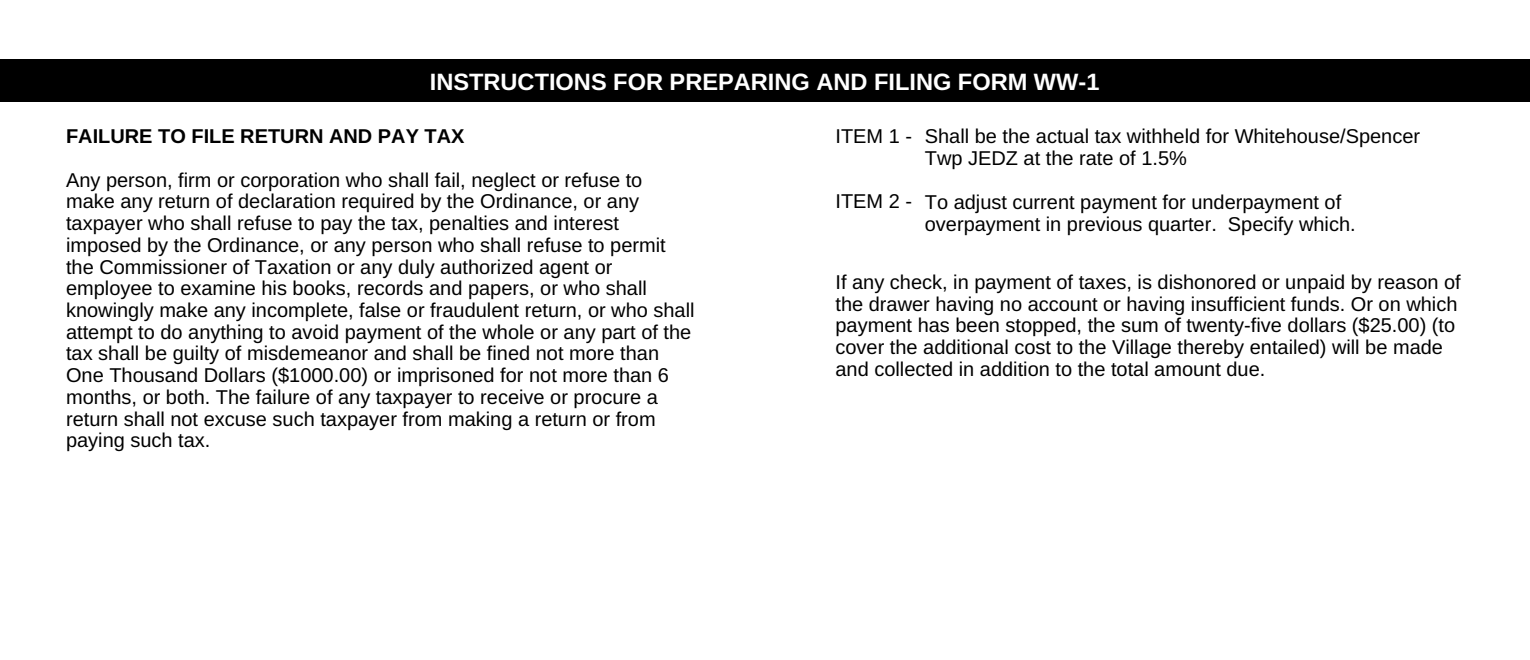
<style>
.page{position:relative;width:1530px;height:660px;background:#fff}
.page>*{position:absolute;margin:0;border:0;box-sizing:border-box;transform-origin:0 0}
.t1{font:700 23.5px "Arimo";color:#fff}
.t2{font:20px/21.8px "Arimo";color:#000}
.t3{font:700 20px "Arimo";color:#000}
</style>
<div class="page">
<div style="left:0;top:59px;width:1530px;height:42px;background:#000"></div>
<p class="t1" style="left:430px;top:69px;width:671px">INSTRUCTIONS FOR PREPARING AND FILING FORM WW-1</p>
<p class="t3" style="left:66px;top:125px;width:400px">FAILURE TO FILE RETURN AND PAY TAX</p>
<p class="t2" style="left:66px;top:169px;width:630px">Any person, firm or corporation who shall fail, neglect or refuse to make any return of declaration required by the Ordinance, or any taxpayer who shall refuse to pay the tax, penalties and interest imposed by the Ordinance, or any person who shall refuse to permit the Commissioner of Taxation or any duly authorized agent or employee to examine his books, records and papers, or who shall knowingly make any incomplete, false or fraudulent return, or who shall attempt to do anything to avoid payment of the whole or any part of the tax shall be guilty of misdemeanor and shall be fined not more than One Thousand Dollars ($1000.00) or imprisoned for not more than 6 months, or both. The failure of any taxpayer to receive or procure a return shall not excuse such taxpayer from making a return or from paying such tax.</p>
<p class="t2" style="left:925px;top:125px;width:497px">Shall be the actual tax withheld for Whitehouse/Spencer<br>Twp JEDZ at the rate of 1.5%</p>
<p class="t2" style="left:925px;top:192px;width:432px">To adjust current payment for underpayment of overpayment in previous quarter. Specify which.</p>
<p class="t2" style="left:836px;top:271px;width:627px">If any check, in payment of taxes, is dishonored or unpaid by reason of the drawer having no account or having insufficient funds. Or on which payment has been stopped, the sum of twenty-five dollars ($25.00) (to cover the additional cost to the Village thereby entailed) will be made and collected in addition to the total amount due.</p>
<p class="t2" style="left:836px;top:125px;width:78px">ITEM 1 -</p>
<p class="t2" style="left:836px;top:191px;width:78px">ITEM 2 -</p>
</div>
